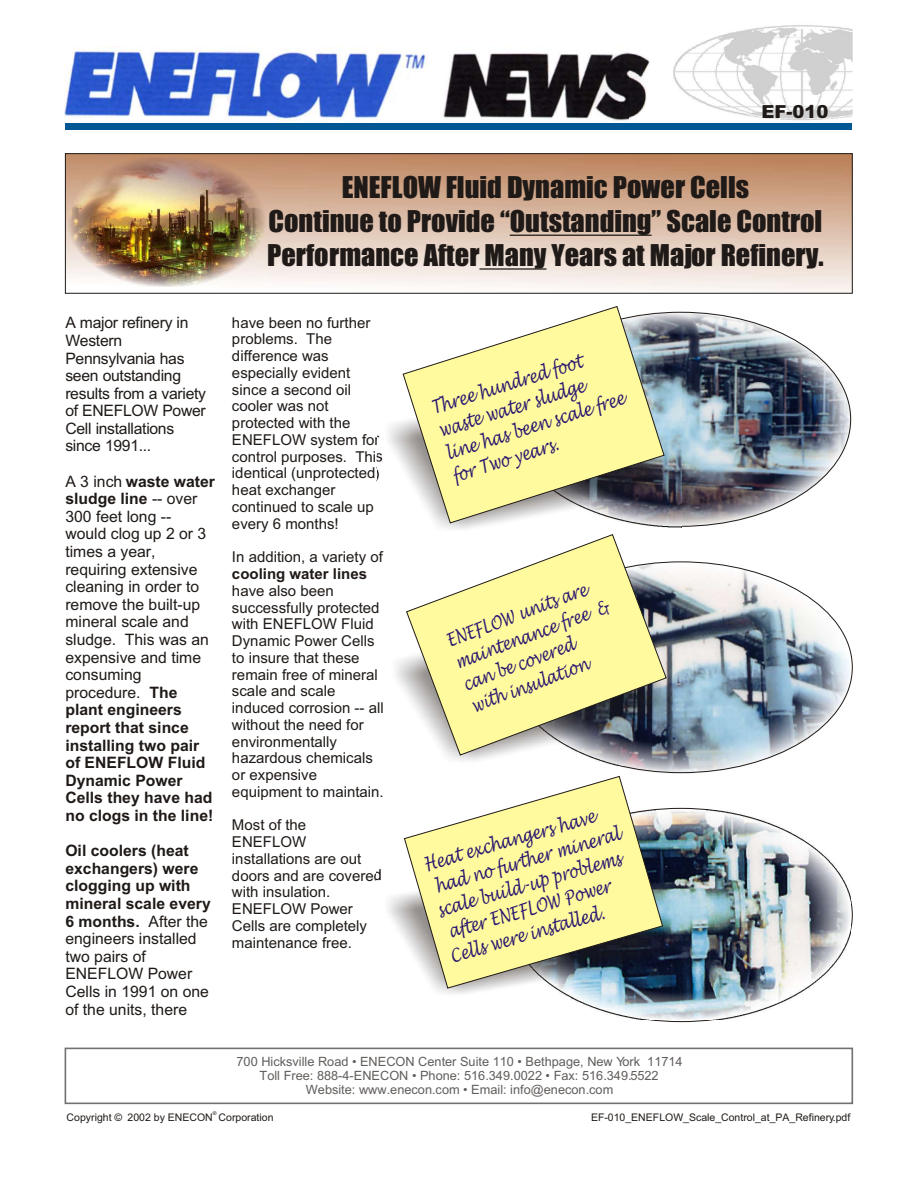
<style>
.page{position:relative;width:918px;height:1188px;background:#fff}
.page>*{position:absolute;margin:0;border:0;box-sizing:border-box;transform-origin:0 0}
.t1{font:27.75px/33.8px "Impact";color:#1f1a17;text-align:center}
.t2{font:18.6px/23.7px "Lucida Handwriting";color:#291770;scale:.77 1}
.t3{font:18.45px/23.7px "Lucida Handwriting";color:#291770;scale:.77 1}
.t4{font:18.15px/23.2px "Lucida Handwriting";color:#291770;scale:.77 1}
.t5{font:900 18px "Arial";color:#1f1a17}
.t6{font:15.75px/17.5px "Arial";color:#1f1a17}
.t7{font:15.75px/17.5px "Arial";letter-spacing:-.02em;color:#1f1a17}
.t8{font:15px/16.8px "Arial";color:#1f1a17}
.t9{font:700 15px "Arial";color:#1f1a17}
.t10{font:12.75px/14.2px "Arial";color:#615e5c;text-align:center}
.t11{font:10.5px "Arial";color:#1f1a17}
.t12{font:5.25px "Arial";color:#1f1a17}
.s1{font-weight:700}
</style>
<div class="page">
<img style="left:664px;top:312px;width:187px;height:215px">
<div style="left:65px;top:1048px;width:788px;height:56px;border:2px solid #737070"></div>
<img style="left:67px;top:155px;width:784px;height:137px">
<div style="left:65px;top:153px;width:788px;height:141px;border:1px solid #1f1a17"></div>
<img style="left:378px;top:380px;width:303px;height:149px">
<svg style="left:403px;top:306px;width:261px;height:217px;fill:#fffa9e"></svg>
<hr style="left:510px;top:235px;width:142px;height:1px;background:#1f1a17">
<hr style="left:479px;top:268px;width:67px;height:2px;background:#1f1a17">
<img style="left:614px;top:563px;width:238px;height:210px">
<img style="left:396px;top:609px;width:287px;height:156px">
<svg style="left:406px;top:534px;width:261px;height:221px;fill:#fffa9e"></svg>
<img style="left:69px;top:158px;width:198px;height:129px">
<img style="left:570px;top:810px;width:280px;height:209px">
<img style="left:376px;top:858px;width:303px;height:139px">
<svg style="left:404px;top:776px;width:259px;height:212px;fill:#fffa9e"></svg>
<img style="left:64px;top:47px;width:566px;height:74px">
<img style="left:630px;top:25px;width:222px;height:96px">
<div style="left:65px;top:123px;width:787px;height:7px;background:#005794"></div>
<p class="t5" style="left:761px;top:105px;width:68px">EF-010</p>
<h1 class="t1" style="left:267px;top:172px;width:558px">ENEFLOW Fluid Dynamic Power Cells<br>Continue to Provide “Outstanding” Scale Control<br>Performance After Many Years at Major Refinery.</h1>
<p class="t7" style="left:65px;top:315px;width:142px">A major refinery in<br>Western<br>Pennsylvania has seen outstanding results from a variety of ENEFLOW Power<br>Cell installations since 1991...</p>
<p class="t6" style="left:65px;top:474px;width:151px">A 3 inch <span class="s1">waste water sludge line</span> -- over<br>300 feet long -- would clog up 2 or 3 times a year, requiring extensive cleaning in order to remove the built-up mineral scale and sludge. This was an expensive and time consuming procedure. <span class="s1">The plant engineers report that since installing two pair of ENEFLOW Fluid<br>Dynamic Power<br>Cells they have had no clogs in the line!</span></p>
<p class="t6" style="left:65px;top:843px;width:147px"><span class="s1">Oil coolers (heat exchangers) were clogging up with mineral scale every<br>6 months.</span> After the engineers installed two pairs of<br>ENEFLOW Power<br>Cells in 1991 on one of the units, there</p>
<p class="t8" style="left:232px;top:315px;width:153px">have been no further problems. The difference was especially evident since a second oil cooler was not protected with the<br>ENEFLOW system for control purposes. This identical (unprotected) heat exchanger continued to scale up every 6 months!</p>
<p class="t8" style="left:232px;top:550px;width:152px">In addition, a variety of</p>
<p class="t9" style="left:232px;top:568px;width:137px">cooling water lines</p>
<p class="t8" style="left:232px;top:583px;width:153px">have also been successfully protected with ENEFLOW Fluid<br>Dynamic Power Cells to insure that these remain free of mineral scale and scale induced corrosion -- all without the need for environmentally hazardous chemicals or expensive equipment to maintain.</p>
<p class="t8" style="left:232px;top:818px;width:152px">Most of the<br>ENEFLOW installations are out doors and are covered with insulation.<br>ENEFLOW Power<br>Cells are completely maintenance free.</p>
<p class="t2" style="left:428px;top:399px;width:244px;rotate:-18deg">Three hundred foot waste water sludge line has been scale free for Two years.</p>
<p class="t4" style="left:443px;top:632px;width:214px;rotate:-21deg">ENEFLOW units are maintenance free &amp; can be covered<br>with insulation</p>
<p class="t3" style="left:421px;top:855px;width:257px;rotate:-16deg">Heat exchangers have had no further mineral scale build-up problems after ENEFLOW Power<br>Cells were installed.</p>
<p class="t10" style="left:237px;top:1055px;width:448px">700 Hicksville Road • ENECON Center Suite 110 • Bethpage, New York 11714<br>Toll Free: 888-4-ENECON • Phone: 516.349.0022 • Fax: 516.349.5522<br>Website: www.enecon.com • Email: info@enecon.com</p>
<p class="t12" style="left:213px;top:1112px;width:5px">®</p>
<p class="t11" style="left:591px;top:1113px;width:261px">EF-010_ENEFLOW_Scale_Control_at_PA_Refinery.pdf</p>
<p class="t11" style="left:67px;top:1113px;width:208px">Copyright © 2002 by ENECON Corporation</p>
</div>
